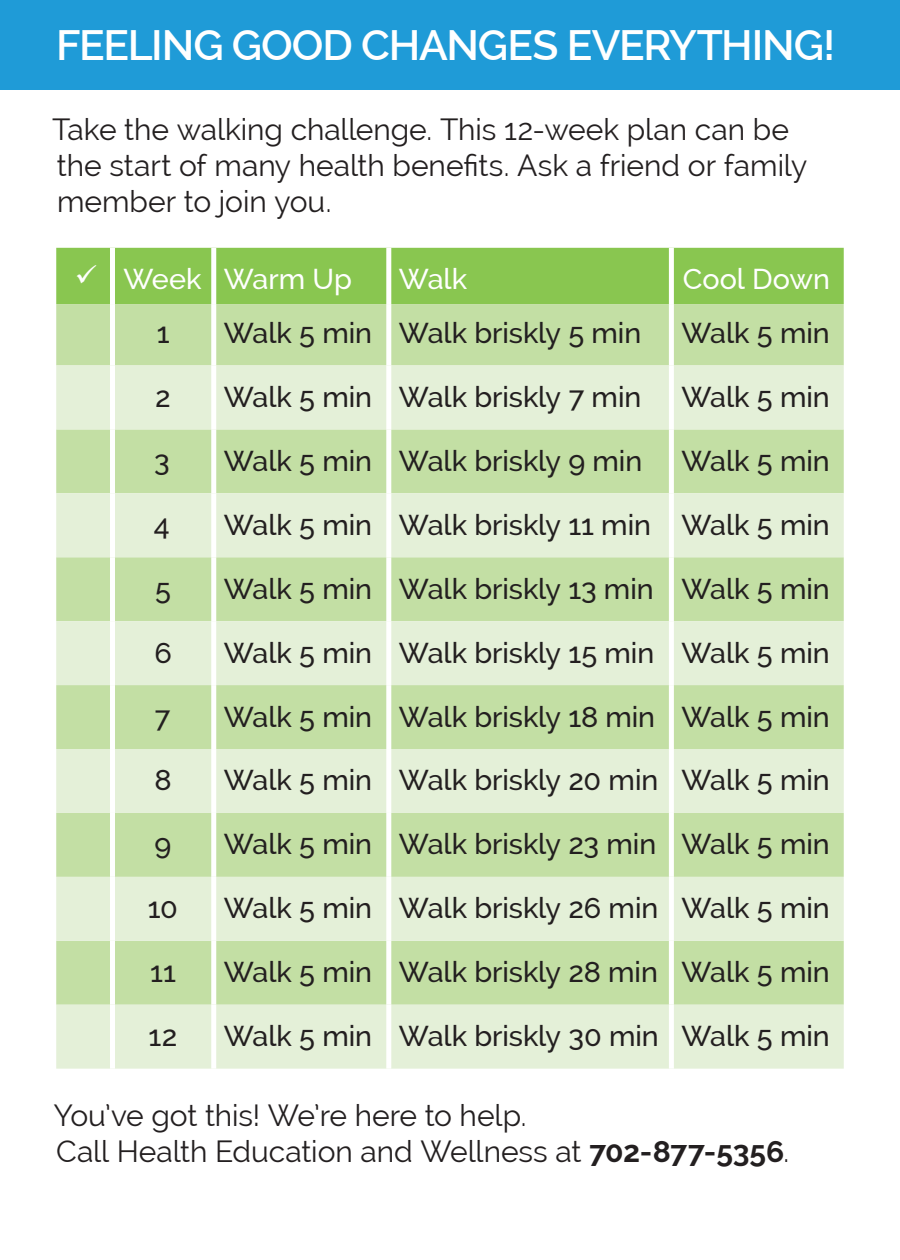
<style>
.page{position:relative;width:900px;height:1260px;background:#fff}
.page>*{position:absolute;margin:0;border:0;box-sizing:border-box;transform-origin:0 0}
.t1{font:600 42.5px "Raleway";letter-spacing:-.025em;color:#fff}
.t2{font:30px/36px "Raleway";color:#231f20}
.t3{font:500 28.75px "Raleway";letter-spacing:-.005em;color:#231f20}
.t4{font:500 28.75px "Raleway";color:#fff}
.s1{font-weight:700}
</style>
<div class="page">
<div style="left:0;top:0;width:900px;height:90px;background:#1f9bd7"></div>
<div style="left:56px;top:304px;width:788px;height:61px;background:#c3dfa4"></div>
<svg style="left:56px;top:365px;width:788px;height:704px;background:#d5e8c0"></svg>
<div style="left:110px;top:304px;width:5px;height:61px;background:#fff"></div>
<div style="left:211px;top:304px;width:5px;height:61px;background:#fff"></div>
<div style="left:386px;top:304px;width:5px;height:61px;background:#fff"></div>
<div style="left:669px;top:304px;width:5px;height:61px;background:#fff"></div>
<div style="left:110px;top:365px;width:5px;height:64px;background:#fff"></div>
<div style="left:211px;top:365px;width:5px;height:64px;background:#fff"></div>
<div style="left:386px;top:365px;width:5px;height:64px;background:#fff"></div>
<div style="left:669px;top:365px;width:5px;height:64px;background:#fff"></div>
<div style="left:110px;top:429px;width:5px;height:64px;background:#fff"></div>
<div style="left:211px;top:429px;width:5px;height:64px;background:#fff"></div>
<div style="left:386px;top:429px;width:5px;height:64px;background:#fff"></div>
<div style="left:669px;top:429px;width:5px;height:64px;background:#fff"></div>
<div style="left:110px;top:493px;width:5px;height:64px;background:#fff"></div>
<div style="left:211px;top:493px;width:5px;height:64px;background:#fff"></div>
<div style="left:386px;top:493px;width:5px;height:64px;background:#fff"></div>
<div style="left:669px;top:493px;width:5px;height:64px;background:#fff"></div>
<div style="left:110px;top:557px;width:5px;height:64px;background:#fff"></div>
<div style="left:211px;top:557px;width:5px;height:64px;background:#fff"></div>
<div style="left:386px;top:557px;width:5px;height:64px;background:#fff"></div>
<div style="left:669px;top:557px;width:5px;height:64px;background:#fff"></div>
<div style="left:110px;top:621px;width:5px;height:64px;background:#fff"></div>
<div style="left:211px;top:621px;width:5px;height:64px;background:#fff"></div>
<div style="left:386px;top:621px;width:5px;height:64px;background:#fff"></div>
<div style="left:669px;top:621px;width:5px;height:64px;background:#fff"></div>
<div style="left:110px;top:685px;width:5px;height:64px;background:#fff"></div>
<div style="left:211px;top:685px;width:5px;height:64px;background:#fff"></div>
<div style="left:386px;top:685px;width:5px;height:64px;background:#fff"></div>
<div style="left:669px;top:685px;width:5px;height:64px;background:#fff"></div>
<div style="left:110px;top:749px;width:5px;height:64px;background:#fff"></div>
<div style="left:211px;top:749px;width:5px;height:64px;background:#fff"></div>
<div style="left:386px;top:749px;width:5px;height:64px;background:#fff"></div>
<div style="left:669px;top:749px;width:5px;height:64px;background:#fff"></div>
<div style="left:110px;top:813px;width:5px;height:64px;background:#fff"></div>
<div style="left:211px;top:813px;width:5px;height:64px;background:#fff"></div>
<div style="left:386px;top:813px;width:5px;height:64px;background:#fff"></div>
<div style="left:669px;top:813px;width:5px;height:64px;background:#fff"></div>
<div style="left:110px;top:877px;width:5px;height:64px;background:#fff"></div>
<div style="left:211px;top:877px;width:5px;height:64px;background:#fff"></div>
<div style="left:386px;top:877px;width:5px;height:64px;background:#fff"></div>
<div style="left:669px;top:877px;width:5px;height:64px;background:#fff"></div>
<div style="left:110px;top:941px;width:5px;height:64px;background:#fff"></div>
<div style="left:211px;top:941px;width:5px;height:64px;background:#fff"></div>
<div style="left:386px;top:941px;width:5px;height:64px;background:#fff"></div>
<div style="left:669px;top:941px;width:5px;height:64px;background:#fff"></div>
<div style="left:110px;top:1005px;width:5px;height:64px;background:#fff"></div>
<div style="left:211px;top:1005px;width:5px;height:64px;background:#fff"></div>
<div style="left:386px;top:1005px;width:5px;height:64px;background:#fff"></div>
<div style="left:669px;top:1005px;width:5px;height:64px;background:#fff"></div>
<div style="left:56px;top:248px;width:788px;height:56px;background:#89c650"></div>
<p class="t1" style="left:56px;top:21px;width:780px">FEELING GOOD CHANGES EVERYTHING!</p>
<p class="t2" style="left:52px;top:111px;width:757px">Take the walking challenge. This 12-week plan can be the start of many health benefits. Ask a friend or family member to join you.</p>
<p class="t4" style="left:123px;top:263px;width:80px">Week</p>
<p class="t4" style="left:224px;top:263px;width:130px">Warm Up</p>
<p class="t4" style="left:399px;top:263px;width:70px">Walk</p>
<p class="t4" style="left:683px;top:263px;width:149px">Cool Down</p>
<p class="t3" style="left:157px;top:316px;width:14px">1</p>
<p class="t3" style="left:224px;top:316px;width:150px">Walk 5 min</p>
<p class="t3" style="left:399px;top:316px;width:244px">Walk briskly 5 min</p>
<p class="t3" style="left:681px;top:316px;width:150px">Walk 5 min</p>
<p class="t3" style="left:155px;top:380px;width:17px">2</p>
<p class="t3" style="left:224px;top:380px;width:150px">Walk 5 min</p>
<p class="t3" style="left:399px;top:380px;width:244px">Walk briskly 7 min</p>
<p class="t3" style="left:681px;top:380px;width:150px">Walk 5 min</p>
<p class="t3" style="left:154px;top:444px;width:17px">3</p>
<p class="t3" style="left:224px;top:444px;width:150px">Walk 5 min</p>
<p class="t3" style="left:399px;top:444px;width:245px">Walk briskly 9 min</p>
<p class="t3" style="left:681px;top:444px;width:150px">Walk 5 min</p>
<p class="t3" style="left:154px;top:508px;width:17px">4</p>
<p class="t3" style="left:224px;top:508px;width:150px">Walk 5 min</p>
<p class="t3" style="left:399px;top:508px;width:254px">Walk briskly 11 min</p>
<p class="t3" style="left:681px;top:508px;width:150px">Walk 5 min</p>
<p class="t3" style="left:155px;top:572px;width:17px">5</p>
<p class="t3" style="left:224px;top:572px;width:150px">Walk 5 min</p>
<p class="t3" style="left:399px;top:572px;width:256px">Walk briskly 13 min</p>
<p class="t3" style="left:681px;top:572px;width:150px">Walk 5 min</p>
<p class="t3" style="left:154px;top:636px;width:19px">6</p>
<p class="t3" style="left:224px;top:636px;width:150px">Walk 5 min</p>
<p class="t3" style="left:399px;top:636px;width:257px">Walk briskly 15 min</p>
<p class="t3" style="left:681px;top:636px;width:150px">Walk 5 min</p>
<p class="t3" style="left:154px;top:700px;width:18px">7</p>
<p class="t3" style="left:224px;top:700px;width:150px">Walk 5 min</p>
<p class="t3" style="left:399px;top:700px;width:258px">Walk briskly 18 min</p>
<p class="t3" style="left:681px;top:700px;width:150px">Walk 5 min</p>
<p class="t3" style="left:154px;top:764px;width:19px">8</p>
<p class="t3" style="left:224px;top:764px;width:150px">Walk 5 min</p>
<p class="t3" style="left:399px;top:764px;width:261px">Walk briskly 20 min</p>
<p class="t3" style="left:681px;top:764px;width:150px">Walk 5 min</p>
<p class="t3" style="left:154px;top:828px;width:18px">9</p>
<p class="t3" style="left:224px;top:828px;width:150px">Walk 5 min</p>
<p class="t3" style="left:399px;top:828px;width:259px">Walk briskly 23 min</p>
<p class="t3" style="left:681px;top:828px;width:150px">Walk 5 min</p>
<p class="t3" style="left:148px;top:892px;width:31px">10</p>
<p class="t3" style="left:224px;top:892px;width:150px">Walk 5 min</p>
<p class="t3" style="left:399px;top:892px;width:261px">Walk briskly 26 min</p>
<p class="t3" style="left:681px;top:892px;width:150px">Walk 5 min</p>
<p class="t3" style="left:150px;top:955px;width:27px">11</p>
<p class="t3" style="left:224px;top:955px;width:150px">Walk 5 min</p>
<p class="t3" style="left:399px;top:955px;width:261px">Walk briskly 28 min</p>
<p class="t3" style="left:681px;top:955px;width:150px">Walk 5 min</p>
<p class="t3" style="left:149px;top:1019px;width:30px">12</p>
<p class="t3" style="left:224px;top:1019px;width:150px">Walk 5 min</p>
<p class="t3" style="left:399px;top:1019px;width:261px">Walk briskly 30 min</p>
<p class="t3" style="left:681px;top:1019px;width:150px">Walk 5 min</p>
<p class="t2" style="left:54px;top:1097px;width:474px">You’ve got this! We’re here to help.</p>
<p class="t2" style="left:56px;top:1133px;width:735px">Call Health Education and Wellness at <span class="s1">702-877-5356</span>.</p>
</div>
